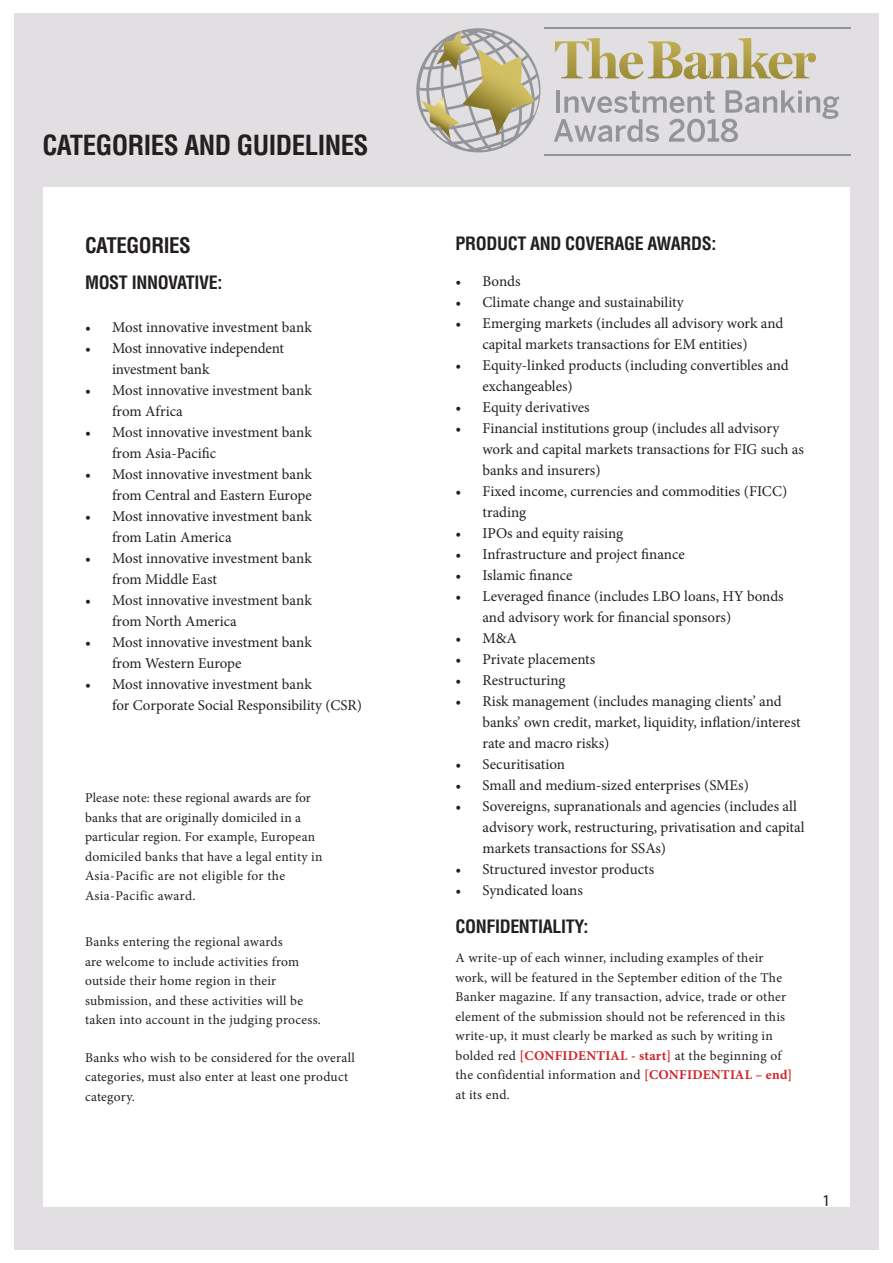
<style>
.page{position:relative;width:893px;height:1263px;background:#fff}
.page>*{position:absolute;margin:0;border:0;box-sizing:border-box;transform-origin:0 0}
.t1{font:700 condensed 27px "Helvetica";letter-spacing:-.02em;color:#231f20}
.t2{font:700 condensed 21px "Helvetica";letter-spacing:-.02em;color:#231f20}
.t3{font:700 condensed 18px "Helvetica";letter-spacing:-.02em;color:#231f20}
.t4{font:16.5px "Myriad Pro";color:#231f20}
.t5{font:15px/21px "Minion Pro";letter-spacing:-.005em;color:#231f20}
.t6{font:13.5px/19.5px "Minion Pro";letter-spacing:.015em;color:#231f20}
.s1{font-weight:700;color:#d1232a}
</style>
<div class="page">
<div style="left:14px;top:13px;width:29px;height:1237px;background:#e1dfe2"></div>
<div style="left:850px;top:13px;width:29px;height:1237px;background:#e1dfe2"></div>
<div style="left:16px;top:1208px;width:863px;height:42px;background:#e1dfe2"></div>
<div style="left:14px;top:13px;width:865px;height:174px;background:#e1dfe2"></div>
<svg style="left:555px;top:38px;width:238px;height:41px"></svg>
<hr style="left:544px;top:28px;width:306px;height:1px;background:#939598">
<hr style="left:544px;top:154px;width:306px;height:1px;background:#939598">
<svg style="left:416px;top:28px;width:124px;height:124px"></svg>
<svg style="left:554px;top:90px;width:285px;height:52px"></svg>
<h1 class="t1" style="left:43px;top:128px;width:328px">CATEGORIES AND GUIDELINES</h1>
<h2 class="t2" style="left:85px;top:232px;width:107px">CATEGORIES</h2>
<p class="t3" style="left:85px;top:271px;width:139px">MOST INNOVATIVE:</p>
<p class="t5" style="left:85px;top:316px;width:228px">• Most innovative investment bank</p>
<p class="t5" style="left:112px;top:337px;width:174px;text-indent:-27px">• Most innovative independent investment bank</p>
<p class="t5" style="left:112px;top:379px;width:201px;text-indent:-27px">• Most innovative investment bank from Africa</p>
<p class="t5" style="left:112px;top:421px;width:201px;text-indent:-27px">• Most innovative investment bank from Asia-Pacific</p>
<p class="t5" style="left:85px;top:463px;width:228px;text-align:right">• Most innovative investment bank from Central and Eastern Europe</p>
<p class="t5" style="left:112px;top:505px;width:201px;text-indent:-27px">• Most innovative investment bank from Latin America</p>
<p class="t5" style="left:112px;top:547px;width:201px;text-indent:-27px">• Most innovative investment bank from Middle East</p>
<p class="t5" style="left:112px;top:589px;width:201px;text-indent:-27px">• Most innovative investment bank from North America</p>
<p class="t5" style="left:112px;top:631px;width:201px;text-indent:-27px">• Most innovative investment bank from Western Europe</p>
<p class="t5" style="left:112px;top:673px;width:251px;text-indent:-27px">• Most innovative investment bank<br>for Corporate Social Responsibility (CSR)</p>
<p class="t6" style="left:85px;top:788px;width:239px">Please note: these regional awards are for banks that are originally domiciled in a particular region. For example, European domiciled banks that have a legal entity in Asia-Pacific are not eligible for the Asia-Pacific award.</p>
<p class="t6" style="left:85px;top:932px;width:237px">Banks entering the regional awards<br>are welcome to include activities from outside their home region in their submission, and these activities will be taken into account in the judging process.</p>
<p class="t6" style="left:85px;top:1047px;width:271px">Banks who wish to be considered for the overall categories, must also enter at least one product category.</p>
<p class="t3" style="left:455px;top:233px;width:262px">PRODUCT AND COVERAGE AWARDS:</p>
<p class="t5" style="left:455px;top:271px;width:67px">• Bonds</p>
<p class="t5" style="left:455px;top:292px;width:230px">• Climate change and sustainability</p>
<p class="t5" style="left:455px;top:313px;width:329px;text-align:center">• Emerging markets (includes all advisory work and capital markets transactions for EM entities)</p>
<p class="t5" style="left:482px;top:355px;width:308px;text-indent:-27px">• Equity-linked products (including convertibles and exchangeables)</p>
<p class="t5" style="left:455px;top:397px;width:136px">• Equity derivatives</p>
<p class="t5" style="left:482px;top:418px;width:323px;text-indent:-27px">• Financial institutions group (includes all advisory work and capital markets transactions for FIG such as banks and insurers)</p>
<p class="t5" style="left:482px;top:481px;width:306px;text-indent:-27px">• Fixed income, currencies and commodities (FICC) trading</p>
<p class="t5" style="left:455px;top:523px;width:169px">• IPOs and equity raising</p>
<p class="t5" style="left:455px;top:544px;width:231px">• Infrastructure and project finance</p>
<p class="t5" style="left:455px;top:565px;width:119px">• Islamic finance</p>
<p class="t5" style="left:482px;top:586px;width:303px;text-indent:-27px">• Leveraged finance (includes LBO loans, HY bonds and advisory work for financial sponsors)</p>
<p class="t5" style="left:455px;top:628px;width:63px">• M&amp;A</p>
<p class="t5" style="left:455px;top:649px;width:141px">• Private placements</p>
<p class="t5" style="left:455px;top:670px;width:112px">• Restructuring</p>
<p class="t5" style="left:482px;top:691px;width:320px;text-indent:-27px">• Risk management (includes managing clients’ and banks’ own credit, market, liquidity, inflation/interest rate and macro risks)</p>
<p class="t5" style="left:455px;top:754px;width:111px">• Securitisation</p>
<p class="t5" style="left:455px;top:775px;width:295px">• Small and medium-sized enterprises (SMEs)</p>
<p class="t5" style="left:482px;top:796px;width:324px;text-indent:-27px">• Sovereigns, supranationals and agencies (includes all advisory work, restructuring, privatisation and capital markets transactions for SSAs)</p>
<p class="t5" style="left:455px;top:859px;width:200px">• Structured investor products</p>
<p class="t5" style="left:455px;top:880px;width:129px">• Syndicated loans</p>
<p class="t3" style="left:455px;top:915px;width:134px">CONFIDENTIALITY:</p>
<p class="t6" style="left:455px;top:948px;width:338px">A write-up of each winner, including examples of their work, will be featured in the September edition of the The Banker magazine. If any transaction, advice, trade or other element of the submission should not be referenced in this write-up, it must clearly be marked as such by writing in bolded red <span class="s1">[CONFIDENTIAL - start]</span> at the beginning of the confidential information and <span class="s1">[CONFIDENTIAL – end] </span>at its end.</p>
<p class="t4" style="left:822px;top:1190px;width:10px">1</p>
</div>
